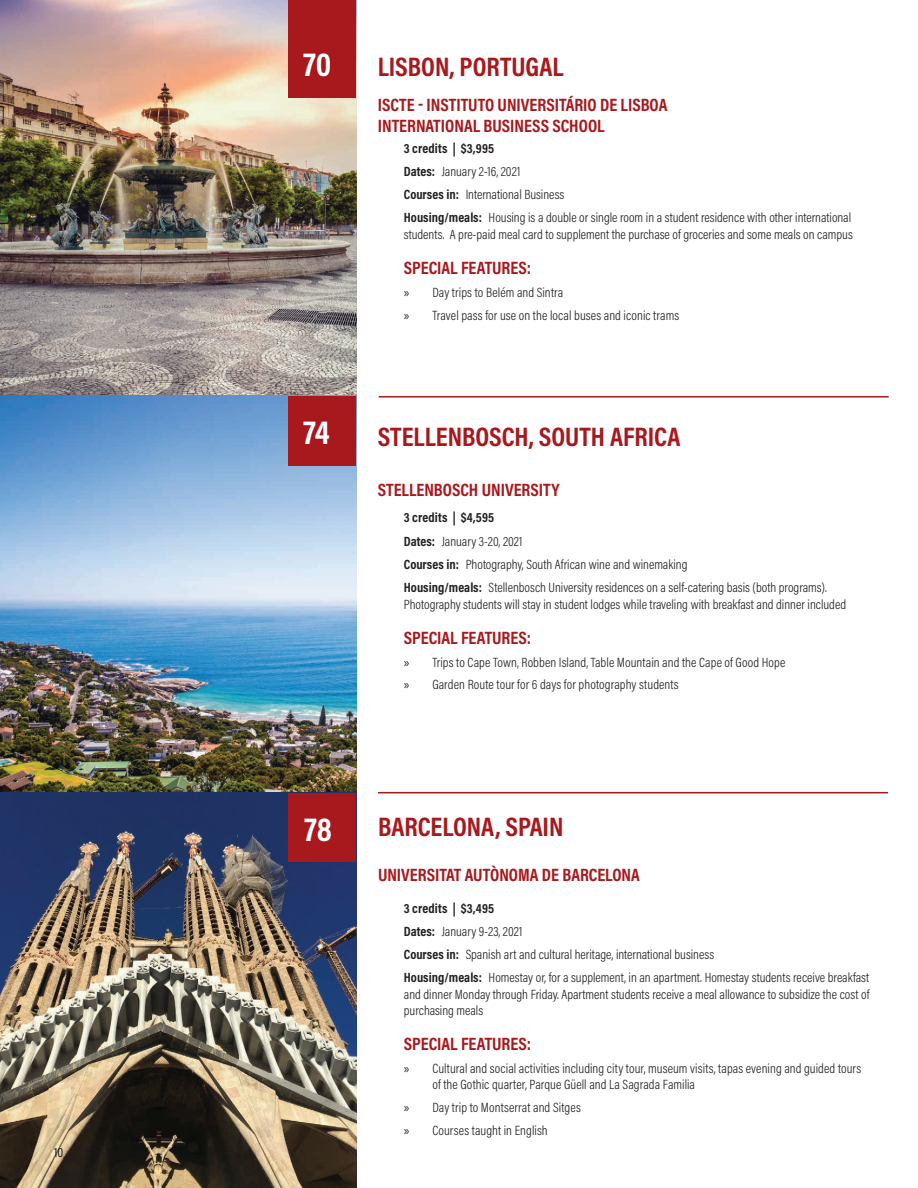
<style>
.page{position:relative;width:918px;height:1188px;background:#fff}
.page>*{position:absolute;margin:0;border:0;box-sizing:border-box;transform-origin:0 0}
.t1{font:700 33px "Acumin Pro Cond";color:#fff}
.t2{font:700 27px "Acumin Pro Cond";color:#a8191d}
.t3{font:700 18px/21.6px "Acumin Pro Cond";color:#a8191d}
.t4{font:300 13.5px/23.2px "Acumin Pro Cond";color:#231f20}
.t5{font:13.5px "Acumin Pro Cond";color:#231f20}
.s1{font-weight:700}
.s2{font-family:"Myriad Pro";font-weight:400}
</style>
<div class="page">
<img style="left:0;top:0;width:356px;height:396px">
<img style="left:0;top:792px;width:356px;height:396px">
<div style="left:288px;top:0;width:67px;height:98px;background:#a8191d"></div>
<img style="left:0;top:396px;width:356px;height:396px">
<hr style="left:378px;top:792px;width:510px;height:1px;background:#a8191d">
<hr style="left:379px;top:396px;width:510px;height:2px;background:#a8191d">
<div style="left:288px;top:396px;width:68px;height:69px;background:#a8191d"></div>
<div style="left:289px;top:793px;width:67px;height:69px;background:#a8191d"></div>
<p class="t5" style="left:54px;top:1144px;width:11px">10</p>
<h1 class="t1" style="left:304px;top:43px;width:29px">70</h1>
<h1 class="t1" style="left:304px;top:411px;width:28px">74</h1>
<h2 class="t2" style="left:378px;top:49px;width:187px">LISBON, PORTUGAL</h2>
<h3 class="t3" style="left:378px;top:93px;width:291px">ISCTE - INSTITUTO UNIVERSITÁRIO DE LISBOA<br>INTERNATIONAL BUSINESS SCHOOL</h3>
<p class="t4" style="left:404px;top:136px;width:449px"><span class="s1">3 credits | $3,995<br>Dates:</span> January 2-16, 2021<br><span class="s1">Courses in:</span> International Business<br><span class="s1">Housing/meals:</span> Housing is a double or single room in a student residence with other international</p>
<p class="t4" style="left:404px;top:222px;width:450px">students. A pre-paid meal card to supplement the purchase of groceries and some meals on campus</p>
<h3 class="t3" style="left:404px;top:257px;width:129px">SPECIAL FEATURES:</h3>
<p class="t4" style="left:404px;top:281px;width:277px;line-height:22.8px"><span class="s2">»</span> Day trips to Belém and Sintra<br><span class="s2">»</span> Travel pass for use on the local buses and iconic trams</p>
<h2 class="t2" style="left:378px;top:419px;width:304px">STELLENBOSCH, SOUTH AFRICA</h2>
<h3 class="t3" style="left:378px;top:478px;width:183px">STELLENBOSCH UNIVERSITY</h3>
<p class="t4" style="left:404px;top:506px;width:425px"><span class="s1">3 credits | $4,595<br>Dates:</span> January 3-20, 2021<br><span class="s1">Courses in:</span> Photography, South African wine and winemaking<br><span class="s1">Housing/meals:</span> Stellenbosch University residences on a self-catering basis (both programs).</p>
<p class="t4" style="left:404px;top:592px;width:444px">Photography students will stay in student lodges while traveling with breakfast and dinner included</p>
<h3 class="t3" style="left:404px;top:626px;width:129px">SPECIAL FEATURES:</h3>
<p class="t4" style="left:404px;top:650px;width:383px;line-height:22.8px"><span class="s2">»</span> Trips to Cape Town, Robben Island, Table Mountain and the Cape of Good Hope <span class="s2">»</span> Garden Route tour for 6 days for photography students</p>
<h1 class="t1" style="left:305px;top:808px;width:29px">78</h1>
<h2 class="t2" style="left:378px;top:809px;width:187px">BARCELONA, SPAIN</h2>
<h3 class="t3" style="left:378px;top:864px;width:263px">UNIVERSITAT AUTÒNOMA DE BARCELONA</h3>
<p class="t4" style="left:404px;top:896px;width:467px"><span class="s1">3 credits | $3,495<br>Dates:</span> January 9-23, 2021<br><span class="s1">Courses in:</span> Spanish art and cultural heritage, international business<br><span class="s1">Housing/meals:</span> Homestay or, for a supplement, in an apartment. Homestay students receive breakfast</p>
<p class="t4" style="left:404px;top:986px;width:467px;line-height:16.5px">and dinner Monday through Friday. Apartment students receive a meal allowance to subsidize the cost of purchasing meals</p>
<h3 class="t3" style="left:404px;top:1033px;width:129px">SPECIAL FEATURES:</h3>
<p class="t4" style="left:432px;top:1060px;width:430px;line-height:16px;text-indent:-28px"><span class="s2">»</span> Cultural and social activities including city tour, museum visits, tapas evening and guided tours of the Gothic quarter, Parque Güell and La Sagrada Familia</p>
<p class="t4" style="left:404px;top:1096px;width:178px;line-height:22.8px"><span class="s2">»</span> Day trip to Montserrat and Sitges <span class="s2">»</span> Courses taught in English</p>
</div>
